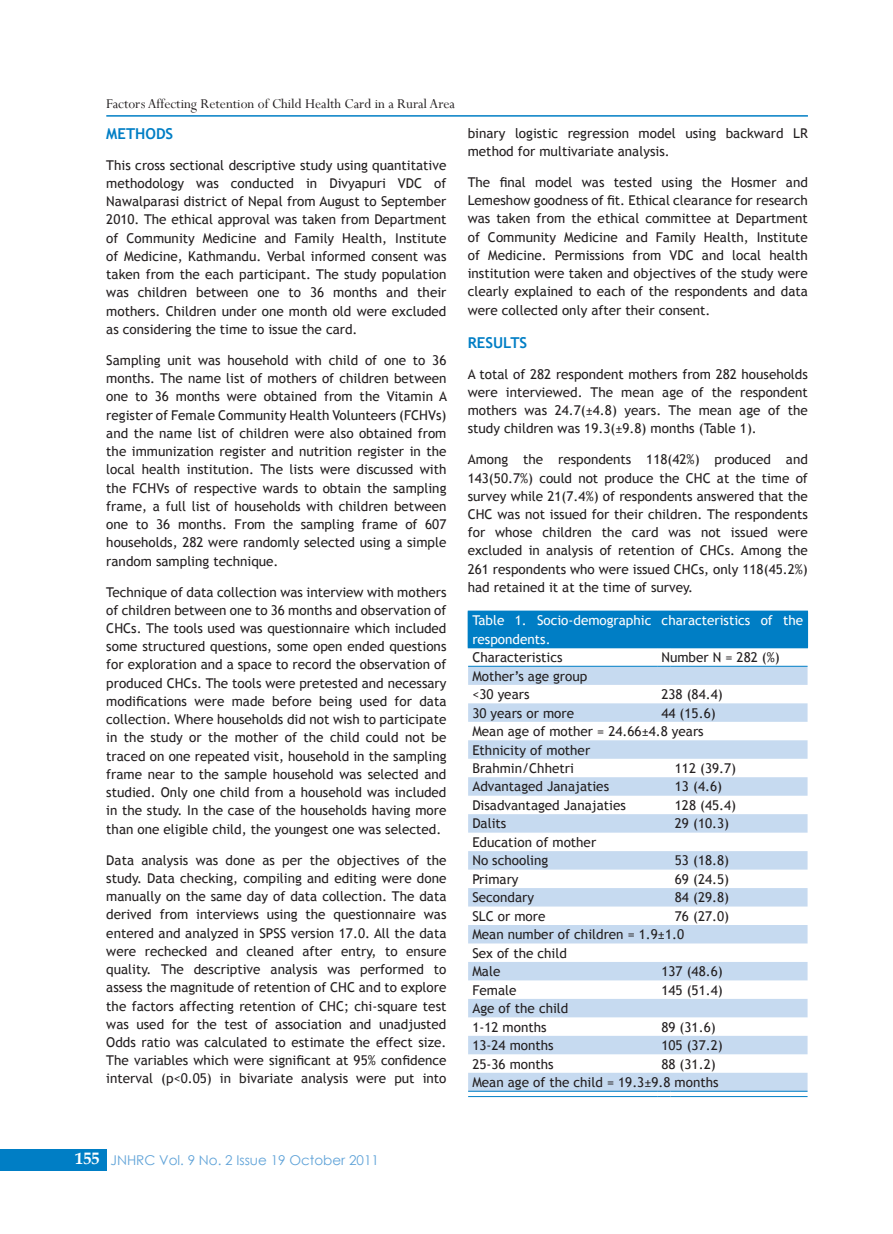
<style>
.page{position:relative;width:893px;height:1234px;background:#fff}
.page>*{position:absolute;margin:0;border:0;box-sizing:border-box;transform-origin:0 0}
.t1{font:700 16.5px "Book Antiqua";color:#fff}
.t2{font:15px "Perpetua";color:#231f20}
.maintext{font:700 15px "Trebuchet MS";color:#007ec5}
.maintext-2{font:13.5px/18.1px "Trebuchet MS";color:#231f20;text-align:justify}
.maintext-3{font:13.5px/18.3px "Trebuchet MS";color:#fff}
.t3{font:13.5px "Century Gothic";color:#60a3d8}
</style>
<div class="page">
<hr style="left:106px;top:115px;width:702px;height:2px;background:#007ec5">
<div style="left:0;top:1148px;width:106px;height:21px;background:#007ec5"></div>
<div style="left:468px;top:611px;width:339px;height:36px;background:#007ec5"></div>
<svg style="left:468px;top:666px;width:339px;height:424px;fill:#cddef1"></svg>
<hr style="left:468px;top:610px;width:189px;height:1px;background:#007ec5">
<svg style="left:657px;top:610px;width:14px;height:1px"></svg>
<hr style="left:671px;top:610px;width:137px;height:1px;background:#007ec5">
<hr style="left:807px;top:611px;width:1px;height:36px;background:#007ec5">
<hr style="left:468px;top:647px;width:189px;height:1px;background:#007ec5">
<svg style="left:657px;top:647px;width:14px;height:1px"></svg>
<hr style="left:671px;top:647px;width:137px;height:1px;background:#007ec5">
<hr style="left:468px;top:665px;width:189px;height:1px;background:#007ec5">
<svg style="left:657px;top:665px;width:14px;height:1px"></svg>
<hr style="left:671px;top:665px;width:136px;height:1px;background:#007ec5">
<hr style="left:468px;top:1090px;width:189px;height:1px;background:#007ec5">
<hr style="left:671px;top:1090px;width:136px;height:1px;background:#007ec5">
<hr style="left:468px;top:1095px;width:189px;height:1px;background:#007ec5">
<svg style="left:657px;top:1090px;width:14px;height:2px"></svg>
<hr style="left:671px;top:1095px;width:136px;height:1px;background:#007ec5">
<p class="t2" style="left:106px;top:95px;width:350px">Factors Affecting Retention of Child Health Card in a Rural Area</p>
<p class="maintext" style="left:106px;top:124px;width:69px">METHODS</p>
<p class="maintext-2" style="left:106px;top:156px;width:342px">This cross sectional descriptive study using quantitative methodology was conducted in Divyapuri VDC of Nawalparasi district of Nepal from August to September 2010. The ethical approval was taken from Department of Community Medicine and Family Health, Institute of Medicine, Kathmandu. Verbal informed consent was taken from the each participant. The study population was children between one to 36 months and their mothers. Children under one month old were excluded as considering the time to issue the card.</p>
<p class="maintext-2" style="left:106px;top:351px;width:342px">Sampling unit was household with child of one to 36 months. The name list of mothers of children between one to 36 months were obtained from the Vitamin A register of Female Community Health Volunteers (FCHVs) and the name list of children were also obtained from the immunization register and nutrition register in the local health institution. The lists were discussed with the FCHVs of respective wards to obtain the sampling frame, a full list of households with children between one to 36 months. From the sampling frame of 607 households, 282 were randomly selected using a simple random sampling technique.</p>
<p class="maintext-2" style="left:106px;top:582px;width:342px">Technique of data collection was interview with mothers of children between one to 36 months and observation of CHCs. The tools used was questionnaire which included some structured questions, some open ended questions for exploration and a space to record the observation of produced CHCs. The tools were pretested and necessary modifications were made before being used for data collection. Where households did not wish to participate in the study or the mother of the child could not be traced on one repeated visit, household in the sampling frame near to the sample household was selected and studied. Only one child from a household was included in the study. In the case of the households having more than one eligible child, the youngest one was selected.</p>
<p class="maintext-2" style="left:106px;top:850px;width:342px">Data analysis was done as per the objectives of the study. Data checking, compiling and editing were done manually on the same day of data collection. The data derived from interviews using the questionnaire was entered and analyzed in SPSS version 17.0. All the data were rechecked and cleaned after entry, to ensure quality. The descriptive analysis was performed to assess the magnitude of retention of CHC and to explore the factors affecting retention of CHC; chi-square test was used for the test of association and unadjusted Odds ratio was calculated to estimate the effect size.<br>The variables which were significant at 95% confidence interval (p&lt;0.05) in bivariate analysis were put into</p>
<p class="maintext-2" style="left:468px;top:124px;width:342px">binary logistic regression model using backward LR method for multivariate analysis.</p>
<p class="maintext-2" style="left:468px;top:173px;width:342px">The final model was tested using the Hosmer and Lemeshow goodness of fit. Ethical clearance for research was taken from the ethical committee at Department of Community Medicine and Family Health, Institute of Medicine. Permissions from VDC and local health institution were taken and objectives of the study were clearly explained to each of the respondents and data were collected only after their consent.</p>
<p class="maintext" style="left:468px;top:333px;width:61px">RESULTS</p>
<p class="maintext-2" style="left:468px;top:365px;width:342px">A total of 282 respondent mothers from 282 households were interviewed. The mean age of the respondent mothers was 24.7(±4.8) years. The mean age of the study children was 19.3(±9.8) months (Table 1).</p>
<p class="maintext-2" style="left:468px;top:450px;width:342px">Among the respondents 118(42%) produced and 143(50.7%) could not produce the CHC at the time of survey while 21(7.4%) of respondents answered that the CHC was not issued for their children. The respondents for whose children the card was not issued were excluded in analysis of retention of CHCs. Among the 261 respondents who were issued CHCs, only 118(45.2%) had retained it at the time of survey.</p>
<p class="maintext-3" style="left:472px;top:611px;width:332px">Table 1. Socio-demographic characteristics of the respondents.</p>
<p class="maintext-2" style="left:472px;top:648px;width:92px">Characteristics</p>
<p class="maintext-2" style="left:661px;top:648px;width:120px">Number N = 282 (%)</p>
<p class="maintext-2" style="left:472px;top:666px;width:116px">Mother’s age group</p>
<p class="maintext-2" style="left:472px;top:685px;width:59px">&lt;30 years</p>
<p class="maintext-2" style="left:661px;top:685px;width:63px">238 (84.4)</p>
<p class="maintext-2" style="left:472px;top:703px;width:103px">30 years or more</p>
<p class="maintext-2" style="left:661px;top:703px;width:56px">44 (15.6)</p>
<p class="maintext-2" style="left:472px;top:722px;width:233px">Mean age of mother = 24.66±4.8 years</p>
<p class="maintext-2" style="left:472px;top:740px;width:119px">Ethnicity of mother</p>
<p class="maintext-2" style="left:472px;top:759px;width:103px">Brahmin/Chhetri</p>
<p class="maintext-2" style="left:675px;top:759px;width:63px">112 (39.7)</p>
<p class="maintext-2" style="left:472px;top:777px;width:138px">Advantaged Janajaties</p>
<p class="maintext-2" style="left:675px;top:777px;width:49px">13 (4.6)</p>
<p class="maintext-2" style="left:472px;top:796px;width:155px">Disadvantaged Janajaties</p>
<p class="maintext-2" style="left:675px;top:796px;width:63px">128 (45.4)</p>
<p class="maintext-2" style="left:472px;top:814px;width:36px">Dalits</p>
<p class="maintext-2" style="left:675px;top:814px;width:56px">29 (10.3)</p>
<p class="maintext-2" style="left:472px;top:833px;width:125px">Education of mother</p>
<p class="maintext-2" style="left:472px;top:851px;width:77px">No schooling</p>
<p class="maintext-2" style="left:675px;top:851px;width:56px">53 (18.8)</p>
<p class="maintext-2" style="left:472px;top:869px;width:48px">Primary</p>
<p class="maintext-2" style="left:675px;top:869px;width:56px">69 (24.5)</p>
<p class="maintext-2" style="left:472px;top:888px;width:63px">Secondary</p>
<p class="maintext-2" style="left:675px;top:888px;width:56px">84 (29.8)</p>
<p class="maintext-2" style="left:472px;top:906px;width:75px">SLC or more</p>
<p class="maintext-2" style="left:675px;top:906px;width:56px">76 (27.0)</p>
<p class="maintext-2" style="left:472px;top:925px;width:213px">Mean number of children = 1.9±1.0</p>
<p class="maintext-2" style="left:472px;top:943px;width:96px">Sex of the child</p>
<p class="maintext-2" style="left:472px;top:962px;width:29px">Male</p>
<p class="maintext-2" style="left:661px;top:962px;width:63px">137 (48.6)</p>
<p class="maintext-2" style="left:472px;top:980px;width:46px">Female</p>
<p class="maintext-2" style="left:661px;top:980px;width:63px">145 (51.4)</p>
<p class="maintext-2" style="left:472px;top:999px;width:98px">Age of the child</p>
<p class="maintext-2" style="left:472px;top:1017px;width:76px">1-12 months</p>
<p class="maintext-2" style="left:661px;top:1017px;width:56px">89 (31.6)</p>
<p class="maintext-2" style="left:472px;top:1036px;width:83px">13-24 months</p>
<p class="maintext-2" style="left:661px;top:1036px;width:63px">105 (37.2)</p>
<p class="maintext-2" style="left:472px;top:1054px;width:83px">25-36 months</p>
<p class="maintext-2" style="left:661px;top:1054px;width:56px">88 (31.2)</p>
<p class="maintext-2" style="left:472px;top:1073px;width:248px">Mean age of the child = 19.3±9.8 months</p>
<p class="t1" style="left:75px;top:1146px;width:26px">155</p>
<p class="t3" style="left:111px;top:1150px;width:270px">JNHRC Vol. 9 No. 2 Issue 19 October 2011</p>
</div>
